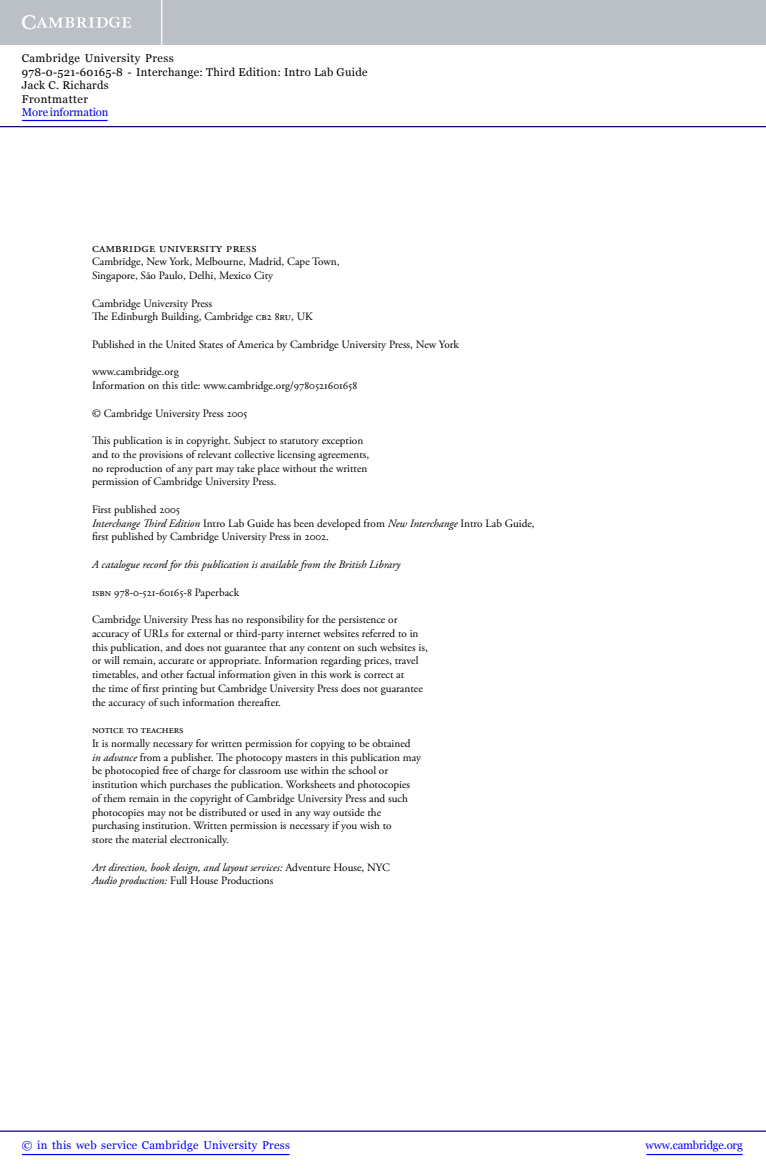
<style>
.page{position:relative;width:766px;height:1174px;background:#fff}
.page>*{position:absolute;margin:0;border:0;box-sizing:border-box;transform-origin:0 0}
.t1{font:13.75px "Adobe Garamond Pro";letter-spacing:.02em;color:#000}
.t2{font:11.25px/13.8px "Adobe Garamond Pro";color:#000}
.t3{font:italic 11.25px/13.8px "Adobe Garamond Pro";color:#000}
.t4{font:11.25px/13.5px "Georgia";letter-spacing:.025em;color:#000}
.t5{font:11.25px "Adobe Garamond Pro";letter-spacing:-.03em;color:#000}
.t6{font:11.25px "Georgia";letter-spacing:.025em;color:#0000f1}
.t7{font:11.25px "Georgia";letter-spacing:-.015em;color:#0000f1}
.t8{font:11.25px "Georgia";letter-spacing:-.01em;color:#0000f1}
.s1{font-style:italic}
.s2{font-style:normal}
</style>
<div class="page">
<div style="left:0;top:0;width:766px;height:45px;background:#bac0c6"></div>
<svg style="left:22px;top:15px;width:109px;height:14px"></svg>
<hr style="left:161px;top:0;width:1px;height:45px;background:#fff">
<hr style="left:0;top:126px;width:766px;height:1px;background:#150666">
<hr style="left:646px;top:1153px;width:96px;height:2px;background:#0000f1">
<hr style="left:0;top:1130px;width:766px;height:1px;background:#150666">
<hr style="left:22px;top:1153px;width:267px;height:2px;background:#0000f1">
<hr style="left:22px;top:120px;width:86px;height:1px;background:#0000f1">
<p class="t4" style="left:22px;top:52px;width:347px">Cambridge University Press<br>978-0-521-60165-8 - Interchange: Third Edition: Intro Lab Guide<br>Jack C. Richards<br>Frontmatter</p>
<p class="t8" style="left:22px;top:106px;width:88px">More information</p>
<p class="t1" style="left:92px;top:242px;width:166px">cambridge university press</p>
<p class="t2" style="left:92px;top:256px;width:249px">Cambridge, New York, Melbourne, Madrid, Cape Town,<br>Singapore, São Paulo, Delhi, Mexico City</p>
<p class="t2" style="left:92px;top:297px;width:222px">Cambridge University Press<br>The Edinburgh Building, Cambridge cb2 8ru, UK</p>
<p class="t5" style="left:92px;top:340px;width:368px">Published in the United States of America by Cambridge University Press, New York</p>
<p class="t2" style="left:92px;top:366px;width:267px">www.cambridge.org<br>Information on this title: www.cambridge.org/9780521601658</p>
<p class="t2" style="left:92px;top:407px;width:157px">© Cambridge University Press 2005</p>
<p class="t2" style="left:92px;top:435px;width:279px">This publication is in copyright. Subject to statutory exception and to the provisions of relevant collective licensing agreements, no reproduction of any part may take place without the written permission of Cambridge University Press.</p>
<p class="t2" style="left:92px;top:503px;width:444px">First published 2005<br><span class="s1">Interchange Third Edition</span> Intro Lab Guide has been developed from <span class="s1">New Interchange</span> Intro Lab Guide, first published by Cambridge University Press in 2002.</p>
<p class="t3" style="left:92px;top:558px;width:310px">A catalogue record for this publication is available from the British Library</p>
<p class="t2" style="left:92px;top:586px;width:149px">isbn 978-0-521-60165-8 Paperback</p>
<p class="t2" style="left:92px;top:613px;width:337px">Cambridge University Press has no responsibility for the persistence or accuracy of URLs for external or third-party internet websites referred to in this publication, and does not guarantee that any content on such websites is, or will remain, accurate or appropriate. Information regarding prices, travel timetables, and other factual information given in this work is correct at<br>the time of first printing but Cambridge University Press does not guarantee the accuracy of such information thereafter.</p>
<p class="t2" style="left:92px;top:723px;width:331px">notice to teachers<br>It is normally necessary for written permission for copying to be obtained <span class="s1">in advance</span> from a publisher. The photocopy masters in this publication may be photocopied free of charge for classroom use within the school or institution which purchases the publication. Worksheets and photocopies of them remain in the copyright of Cambridge University Press and such photocopies may not be distributed or used in any way outside the purchasing institution. Written permission is necessary if you wish to<br>store the material electronically.</p>
<p class="t3" style="left:92px;top:861px;width:299px">Art direction, book design, and layout services: <span class="s2">Adventure House, NYC<br></span>Audio production: <span class="s2">Full House Productions</span></p>
<p class="t6" style="left:22px;top:1139px;width:269px">© in this web service Cambridge University Press</p>
<p class="t7" style="left:645px;top:1139px;width:99px">www.cambridge.org</p>
</div>
